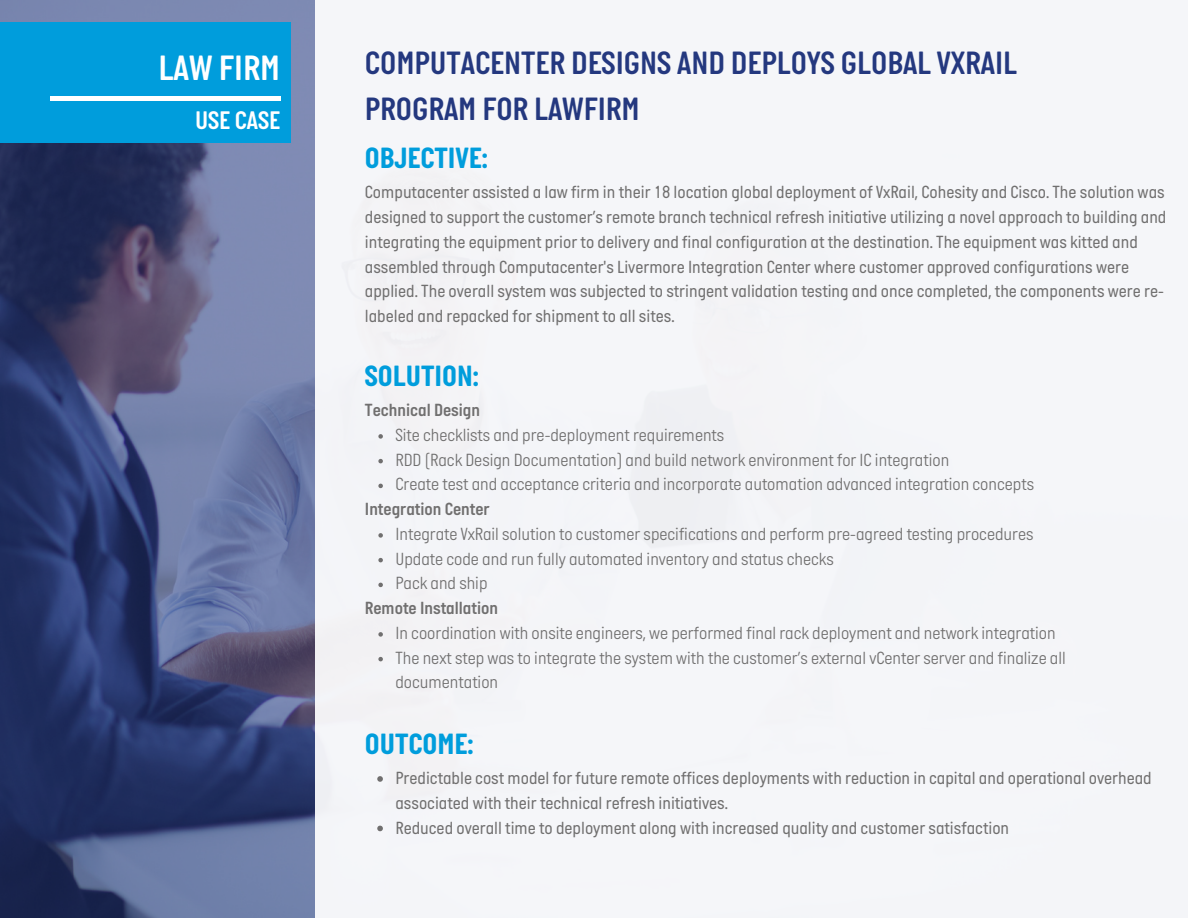
<style>
.page{position:relative;width:1188px;height:918px;background:#fff}
.page>*{position:absolute;margin:0;border:0;box-sizing:border-box;transform-origin:0 0}
.t1{font:600 36px "Italian Plate No 1";color:#fff}
.t2{font:600 33px/46.2px "Italian Plate No 1";color:#24387f}
.t3{font:700 30px "Italian Plate No 1";color:#009ddc}
.t4{font:600 25.95px "Italian Plate No 1";color:#fff}
.t5{font:18px/24.8px "Italian Plate No One";color:#706f6f}
.t6{font:300 18px/24.8px "Italian Plate No 1";color:#706f6f}
.t7{font:600 18px "Italian Plate No 1";color:#706f6f}
</style>
<div class="page">
<svg style="left:0;top:0;width:315px;height:918px;background:#515b87"></svg>
<div style="left:0;top:22px;width:290px;height:121px;background:#009ddc"></div>
<hr style="left:50px;top:97px;width:230px;height:4px;background:#fff">
<div style="left:315px;top:0;width:873px;height:918px;background:#f5f6f9"></div>
<svg style="left:378px;top:434px;width:5px;height:5px"></svg>
<svg style="left:378px;top:459px;width:5px;height:4px"></svg>
<svg style="left:378px;top:484px;width:5px;height:4px"></svg>
<svg style="left:378px;top:533px;width:5px;height:5px"></svg>
<svg style="left:378px;top:558px;width:5px;height:4px"></svg>
<svg style="left:378px;top:583px;width:5px;height:4px"></svg>
<svg style="left:378px;top:632px;width:5px;height:5px"></svg>
<svg style="left:378px;top:657px;width:5px;height:4px"></svg>
<svg style="left:377px;top:776px;width:6px;height:6px"></svg>
<svg style="left:377px;top:826px;width:6px;height:5px"></svg>
<h1 class="t1" style="left:159px;top:53px;width:123px">LAW FIRM</h1>
<h2 class="t2" style="left:365px;top:43px;width:654px">COMPUTACENTER DESIGNS AND DEPLOYS GLOBAL VXRAIL<br>PROGRAM FOR LAWFIRM</h2>
<h3 class="t4" style="left:195px;top:110px;width:87px">USE CASE</h3>
<h3 class="t3" style="left:365px;top:146px;width:124px">OBJECTIVE:</h3>
<p class="t5" style="left:365px;top:181px;width:803px">Computacenter assisted a law firm in their 18 location global deployment of VxRail, Cohesity and Cisco. The solution was designed to support the customer’s remote branch technical refresh initiative utilizing a novel approach to building and integrating the equipment prior to delivery and final configuration at the destination. The equipment was kitted and assembled through Computacenter's Livermore Integration Center where customer approved configurations were applied. The overall system was subjected to stringent validation testing and once completed, the components were re&shy;labeled and repacked for shipment to all sites.</p>
<h3 class="t3" style="left:365px;top:363px;width:116px">SOLUTION:</h3>
<p class="t7" style="left:365px;top:403px;width:117px">Technical Design</p>
<p class="t6" style="left:395px;top:424px;width:640px">Site checklists and pre-deployment requirements<br>RDD (Rack Design Documentation) and build network environment for IC integration<br>Create test and acceptance criteria and incorporate automation advanced integration concepts</p>
<p class="t6" style="left:395px;top:523px;width:639px">Integrate VxRail solution to customer specifications and perform pre-agreed testing procedures<br>Update code and run fully automated inventory and status checks<br>Pack and ship</p>
<p class="t6" style="left:395px;top:622px;width:672px">In coordination with onsite engineers, we performed final rack deployment and network integration<br>The next step was to integrate the system with the customer’s external vCenter server and finalize all documentation</p>
<p class="t7" style="left:365px;top:502px;width:126px">Integration Center</p>
<p class="t7" style="left:365px;top:601px;width:135px">Remote Installation</p>
<h3 class="t3" style="left:365px;top:731px;width:110px">OUTCOME:</h3>
<p class="t5" style="left:395px;top:766px;width:758px">Predictable cost model for future remote offices deployments with reduction in capital and operational overhead associated with their technical refresh initiatives.<br>Reduced overall time to deployment along with increased quality and customer satisfaction</p>
</div>
